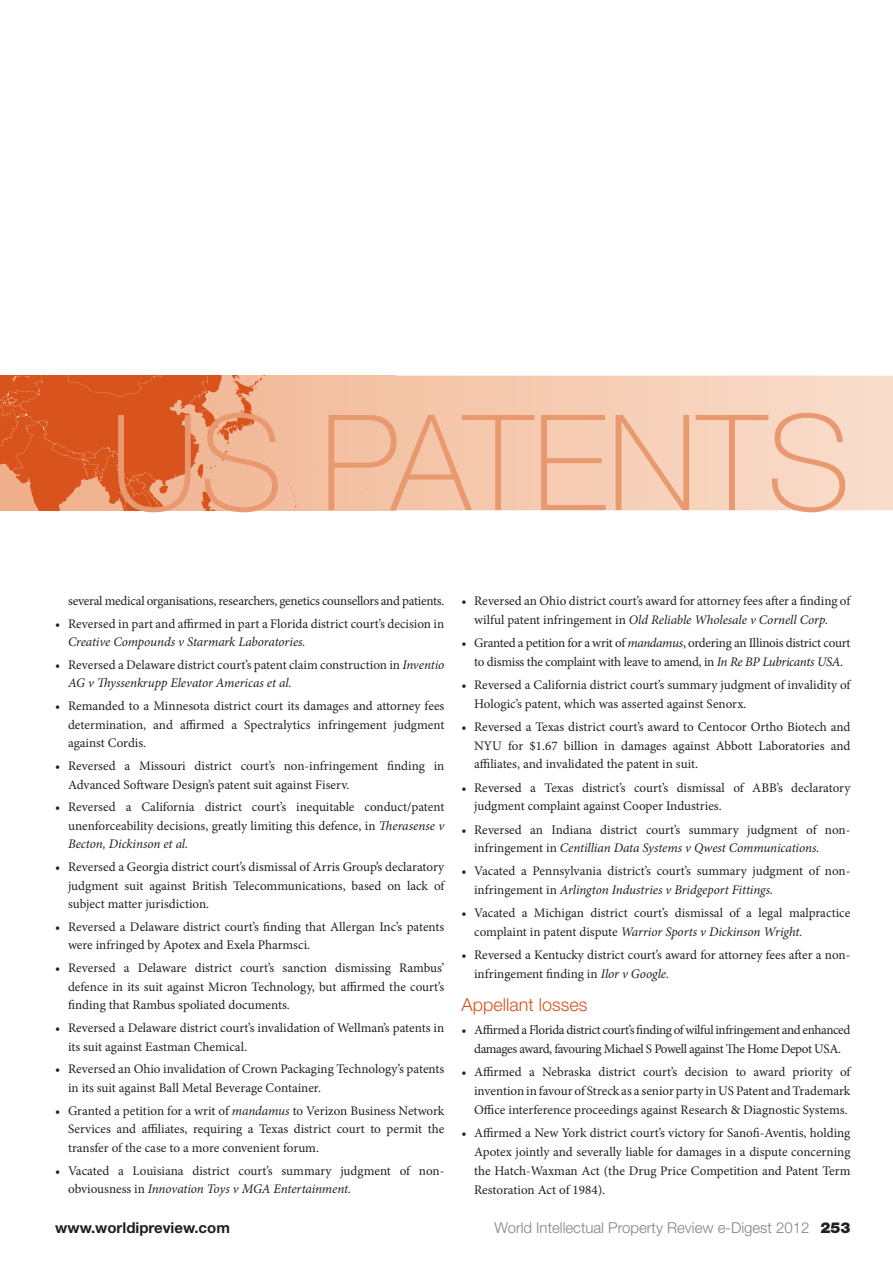
<style>
.page{position:relative;width:893px;height:1263px;background:#fff}
.page>*{position:absolute;margin:0;border:0;box-sizing:border-box;transform-origin:0 0}
.t1{font:100 133.05px "Helvetica Neue";color:#e9996f}
.t2{font:300 18px "Helvetica Neue";color:#d9531c}
.t3{font:300 15px "Helvetica Neue";color:#808285}
.t4{font:700 15px "Helvetica Neue";color:#231f20}
.t5{font:13.2px/18.5px "Minion Pro";letter-spacing:-.005em;color:#231f20}
.t6{font:13.2px/18.9px "Minion Pro";letter-spacing:-.03em;color:#231f20;text-align:center}
.t7{font:italic 13.2px "Minion Pro";letter-spacing:-.01em;color:#231f20}
.s1{font-style:italic}
.s2{font-weight:900;color:#231f20}
</style>
<div class="page">
<svg style="left:395px;top:376px;width:498px;height:134px"></svg>
<img style="left:0;top:376px;width:395px;height:134px">
<h1 class="t1" style="left:110px;top:389px;width:742px">US PATENTS</h1>
<p class="t5" style="left:68px;top:591px;width:378px">several medical organisations, researchers, genetics counsellors and patients.</p>
<p class="t5" style="left:55px;top:614px;width:390px">• Reversed in part and affi rmed in part a Florida district court’s decision in</p>
<p class="t7" style="left:68px;top:633px;width:239px">Creative Compounds v Starmark Laboratories.</p>
<p class="t5" style="left:68px;top:655px;width:378px;text-indent:-13px">• Reversed a Delaware district court’s patent claim construction in <span class="s1">Inventio<br>AG v Thyssenkrupp Elevator Americas et al.</span></p>
<p class="t5" style="left:68px;top:697px;width:378px;text-align:justify;text-indent:-13px">• Remanded to a Minnesota district court its damages and attorney fees determination, and affirmed a Spectralytics infringement judgment against Cordis.</p>
<p class="t5" style="left:68px;top:757px;width:378px;text-indent:-13px">• Reversed a Missouri district court’s non-infringement finding in<br>Advanced Software Design’s patent suit against Fiserv.</p>
<p class="t5" style="left:68px;top:798px;width:378px;text-align:justify;text-indent:-13px">• Reversed a California district court’s inequitable conduct/patent unenforceability decisions, greatly limiting this defence, in <span class="s1">Therasense v Becton, Dickinson et al.</span></p>
<p class="t5" style="left:68px;top:858px;width:378px;text-align:justify;text-indent:-13px">• Reversed a Georgia district court’s dismissal of Arris Group’s declaratory judgment suit against British Telecommunications, based on lack of subject matter jurisdiction.</p>
<p class="t5" style="left:68px;top:917px;width:378px;text-indent:-13px">• Reversed a Delaware district court’s finding that Allergan Inc’s patents were infringed by Apotex and Exela Pharmsci.</p>
<p class="t5" style="left:68px;top:959px;width:378px;text-align:justify;text-indent:-13px">• Reversed a Delaware district court’s sanction dismissing Rambus’ defence in its suit against Micron Technology, but affirmed the court’s finding that Rambus spoliated documents.</p>
<p class="t5" style="left:68px;top:1019px;width:378px;text-indent:-13px">• Reversed a Delaware district court’s invalidation of Wellman’s patents in its suit against Eastman Chemical.</p>
<p class="t5" style="left:68px;top:1060px;width:378px;text-indent:-13px">• Reversed an Ohio invalidation of Crown Packaging Technology’s patents in its suit against Ball Metal Beverage Container.</p>
<p class="t5" style="left:68px;top:1101px;width:378px;text-align:justify;text-indent:-13px">• Granted a petition for a writ of <span class="s1">mandamus</span> to Verizon Business Network Services and affiliates, requiring a Texas district court to permit the transfer of the case to a more convenient forum.</p>
<p class="t5" style="left:68px;top:1161px;width:378px;text-indent:-13px">• Vacated a Louisiana district court’s summary judgment of non&shy;obviousness in <span class="s1">Innovation Toys v MGA Entertainment.</span></p>
<p class="t5" style="left:474px;top:591px;width:378px;line-height:18.9px;text-indent:-13px">• Reversed an Ohio district court’s award for attorney fees after a finding of wilful patent infringement in <span class="s1">Old Reliable Wholesale v Cornell Corp.</span></p>
<p class="t5" style="left:461px;top:633px;width:391px;line-height:18.9px;text-align:center">• Granted a petition for a writ of <span class="s1">mandamus</span>, ordering an Illinois district court to dismiss the complaint with leave to amend, in <span class="s1">In Re BP Lubricants USA.</span></p>
<p class="t5" style="left:474px;top:675px;width:378px;line-height:18.9px;text-indent:-13px">• Reversed a California district court’s summary judgment of invalidity of<br>Hologic’s patent, which was asserted against Senorx.</p>
<p class="t5" style="left:474px;top:717px;width:378px;line-height:18.9px;text-align:justify;text-indent:-13px">• Reversed a Texas district court’s award to Centocor Ortho Biotech and NYU for $1.67 billion in damages against Abbott Laboratories and affiliates, and invalidated the patent in suit.</p>
<p class="t5" style="left:474px;top:778px;width:378px;line-height:18.9px;text-indent:-13px">• Reversed a Texas district’s court’s dismissal of ABB’s declaratory judgment complaint against Cooper Industries.</p>
<p class="t5" style="left:474px;top:820px;width:378px;line-height:18.9px;text-indent:-13px">• Reversed an Indiana district court’s summary judgment of non&shy;infringement in <span class="s1">Centillian Data Systems v Qwest Communications.</span></p>
<p class="t5" style="left:474px;top:862px;width:378px;line-height:18.9px;text-indent:-13px">• Vacated a Pennsylvania district’s court’s summary judgment of non&shy;infringement in <span class="s1">Arlington Industries v Bridgeport Fittings.</span></p>
<p class="t5" style="left:474px;top:904px;width:378px;line-height:18.9px;text-indent:-13px">• Vacated a Michigan district court’s dismissal of a legal malpractice complaint in patent dispute <span class="s1">Warrior Sports v Dickinson Wright.</span></p>
<p class="t5" style="left:474px;top:946px;width:378px;line-height:18.9px;text-indent:-13px">• Reversed a Kentucky district court’s award for attorney fees after a non&shy;infringement finding in <span class="s1">Ilor v Google.</span></p>
<h2 class="t2" style="left:461px;top:994px;width:127px">appellant losses</h2>
<p class="t6" style="left:461px;top:1021px;width:391px">• Affirmed a Florida district court’s finding of wilful infringement and enhanced damages award, favouring Michael S Powell against The Home Depot USA.</p>
<p class="t5" style="left:474px;top:1063px;width:378px;line-height:18.9px;text-align:justify;text-indent:-13px">• Affi rmed a Nebraska district court’s decision to award priority of invention in favour of Streck as a senior party in US Patent and Trademark Offi ce interference proceedings against Research &amp; Diagnostic Systems.</p>
<p class="t5" style="left:474px;top:1123px;width:378px;line-height:18.9px;text-align:justify;text-indent:-13px">• Affi rmed a New York district court’s victory for Sanofi-Aventis, holding Apotex jointly and severally liable for damages in a dispute concerning the Hatch-Waxman Act (the Drug Price Competition and Patent Term Restoration Act of 1984).</p>
<p class="t4" style="left:55px;top:1218px;width:176px">www.worldipreview.com</p>
<p class="t3" style="left:494px;top:1219px;width:358px">World Intellectual Property Review e-Digest 2012 <span class="s2">253</span></p>
</div>
